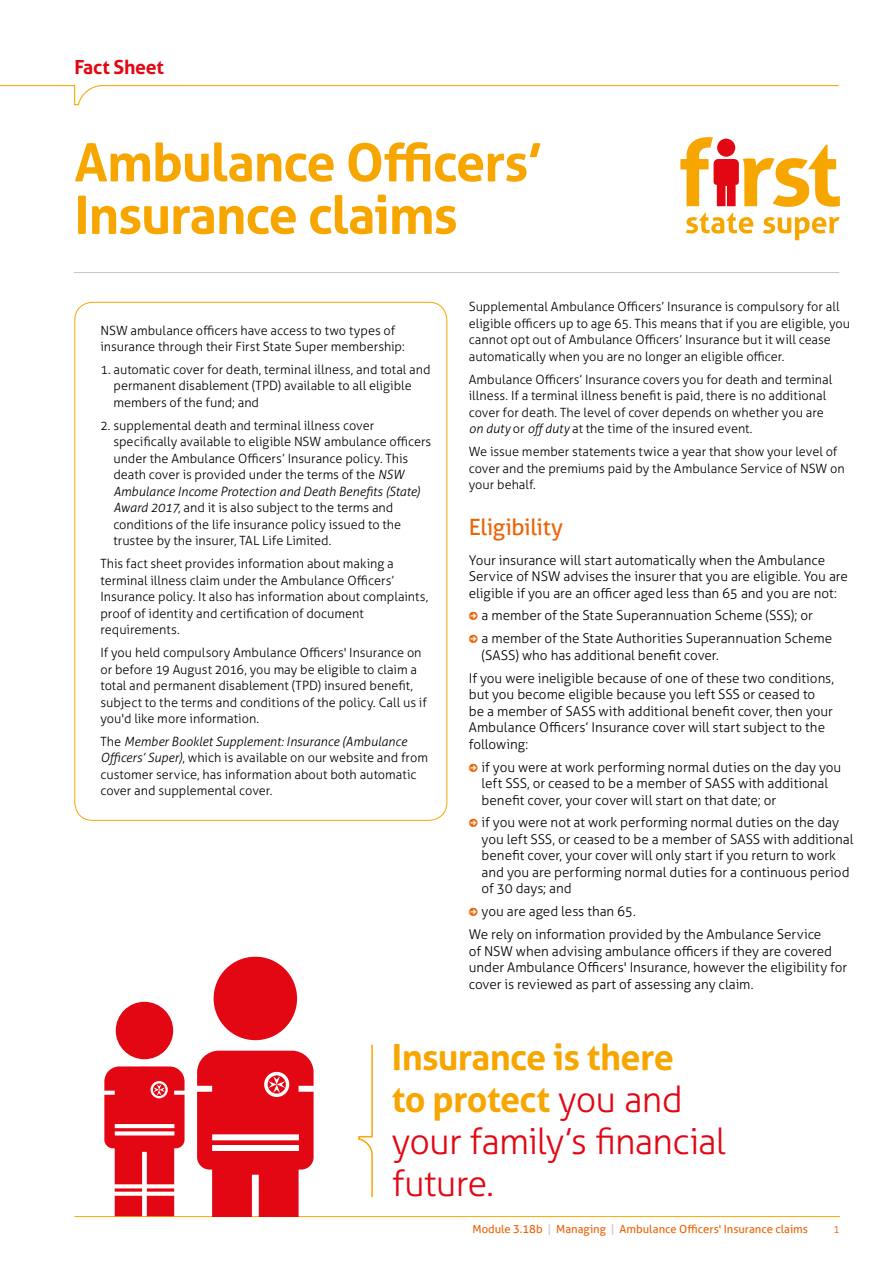
<style>
.page{position:relative;width:893px;height:1263px;background:#fff}
.page>*{position:absolute;margin:0;border:0;box-sizing:border-box;transform-origin:0 0}
.t1{font:700 52.5px/52.5px "Aller";letter-spacing:-.02em;color:#f7a600}
.t2{font:300 36px/42px "Aller";letter-spacing:-.025em;color:#e30613}
.t3{font:22.5px "Aller";letter-spacing:-.02em;color:#ec6408}
.t4{font:700 19.5px "Aller";letter-spacing:-.015em;color:#e30613}
.t5{font:300 13.5px/16.5px "Aller";letter-spacing:-.005em;color:#000}
.t6{font:300 12.75px/16.5px "Aller";color:#000}
.t7{font:11.25px "Aller";color:#ec6408}
.t8{font:300 11.25px "Aller";color:#ec6408}
.s1{font-style:italic}
.s2{font-weight:700;color:#f7a600}
.s3{color:#c6c6c6}
</style>
<div class="page">
<svg style="left:680px;top:137px;width:160px;height:103px"></svg>
<hr style="left:74px;top:1216px;width:766px;height:1px;background:#f7a600">
<svg style="left:0;top:85px;width:839px;height:21px"></svg>
<svg style="left:358px;top:1044px;width:15px;height:154px"></svg>
<hr style="left:74px;top:272px;width:765px;height:1px;background:#c6c6c6">
<svg style="left:197px;top:957px;width:117px;height:260px"></svg>
<svg style="left:104px;top:1002px;width:81px;height:214px"></svg>
<h3 class="t4" style="left:74px;top:55px;width:91px">Fact Sheet</h3>
<h1 class="t1" style="left:74px;top:136px;width:470px">Ambulance Officers’<br>Insurance claims</h1>
<p class="t6" style="left:100px;top:322px;width:306px">NSW ambulance officers have access to two types of insurance through their First State Super membership:</p>
<p class="t6" style="left:113px;top:361px;width:319px;text-indent:-13px">1. automatic cover for death, terminal illness, and total and permanent disablement (TPD) available to all eligible members of the fund; and</p>
<p class="t6" style="left:113px;top:417px;width:320px;text-indent:-13px">2. supplemental death and terminal illness cover specifically available to eligible NSW ambulance officers under the Ambulance Officers’ Insurance policy. This death cover is provided under the terms of the <span class="s1">NSW Ambulance Income Protection and Death Benefits (State)<br>Award 2017</span>, and it is also subject to the terms and conditions of the life insurance policy issued to the trustee by the insurer, TAL Life Limited.</p>
<p class="t6" style="left:100px;top:555px;width:329px">This fact sheet provides information about making a terminal illness claim under the Ambulance Officers’ Insurance policy. It also has information about complaints, proof of identity and certification of document requirements.</p>
<p class="t6" style="left:100px;top:644px;width:328px">If you held compulsory Ambulance Officers' Insurance on or before 19 August 2016, you may be eligible to claim a total and permanent disablement (TPD) insured benefit, subject to the terms and conditions of the policy. Call us if you'd like more information.</p>
<p class="t6" style="left:100px;top:733px;width:329px">The <span class="s1">Member Booklet Supplement: Insurance (Ambulance Officers’ Super)</span>, which is available on our website and from customer service, has information about both automatic cover and supplemental cover.</p>
<p class="t6" style="left:469px;top:299px;width:383px">Supplemental Ambulance Officers’ Insurance is compulsory for all eligible officers up to age 65. This means that if you are eligible, you cannot opt out of Ambulance Officers’ Insurance but it will cease automatically when you are no longer an eligible officer.</p>
<p class="t6" style="left:469px;top:371px;width:365px">Ambulance Officers’ Insurance covers you for death and terminal illness. If a terminal illness benefit is paid, there is no additional cover for death. The level of cover depends on whether you are <span class="s1">on duty</span> or <span class="s1">off duty</span> at the time of the insured event.</p>
<p class="t6" style="left:469px;top:443px;width:377px">We issue member statements twice a year that show your level of cover and the premiums paid by the Ambulance Service of NSW on your behalf.</p>
<h3 class="t3" style="left:469px;top:514px;width:96px">Eligibility</h3>
<p class="t5" style="left:469px;top:551px;width:381px">Your insurance will start automatically when the Ambulance<br>Service of NSW advises the insurer that you are eligible. You are eligible if you are an officer aged less than 65 and you are not:</p>
<p class="t5" style="left:482px;top:604px;width:352px;line-height:23px">a member of the State Superannuation Scheme (SSS); or<br>a member of the State Authorities Superannuation Scheme</p>
<p class="t5" style="left:469px;top:643px;width:367px;line-height:23px;text-indent:13px">(SASS) who has additional benefit cover.<br>If you were ineligible because of one of these two conditions,</p>
<p class="t5" style="left:469px;top:686px;width:366px">but you become eligible because you left SSS or ceased to be a member of SASS with additional benefit cover, then your Ambulance Officers’ Insurance cover will start subject to the following:</p>
<p class="t5" style="left:482px;top:758px;width:361px">if you were at work performing normal duties on the day you left SSS, or ceased to be a member of SASS with additional benefit cover, your cover will start on that date; or</p>
<p class="t5" style="left:482px;top:814px;width:373px">if you were not at work performing normal duties on the day you left SSS, or ceased to be a member of SASS with additional benefit cover, your cover will only start if you return to work and you are performing normal duties for a continuous period of 30 days; and</p>
<p class="t5" style="left:469px;top:900px;width:354px;line-height:23px;text-indent:13px">you are aged less than 65.<br>We rely on information provided by the Ambulance Service</p>
<p class="t5" style="left:469px;top:943px;width:380px">of NSW when advising ambulance officers if they are covered under Ambulance Officers' Insurance, however the eligibility for cover is reviewed as part of assessing any claim.</p>
<h2 class="t2" style="left:392px;top:1036px;width:335px"><span class="s2">Insurance is there<br>to protect</span> you and your family’s financial future.</h2>
<p class="t7" style="left:472px;top:1222px;width:337px">Module 3.18b <span class="s3">|</span> Managing <span class="s3">|</span> Ambulance Officers' Insurance claims</p>
<p class="t8" style="left:833px;top:1222px;width:8px">1</p>
</div>
